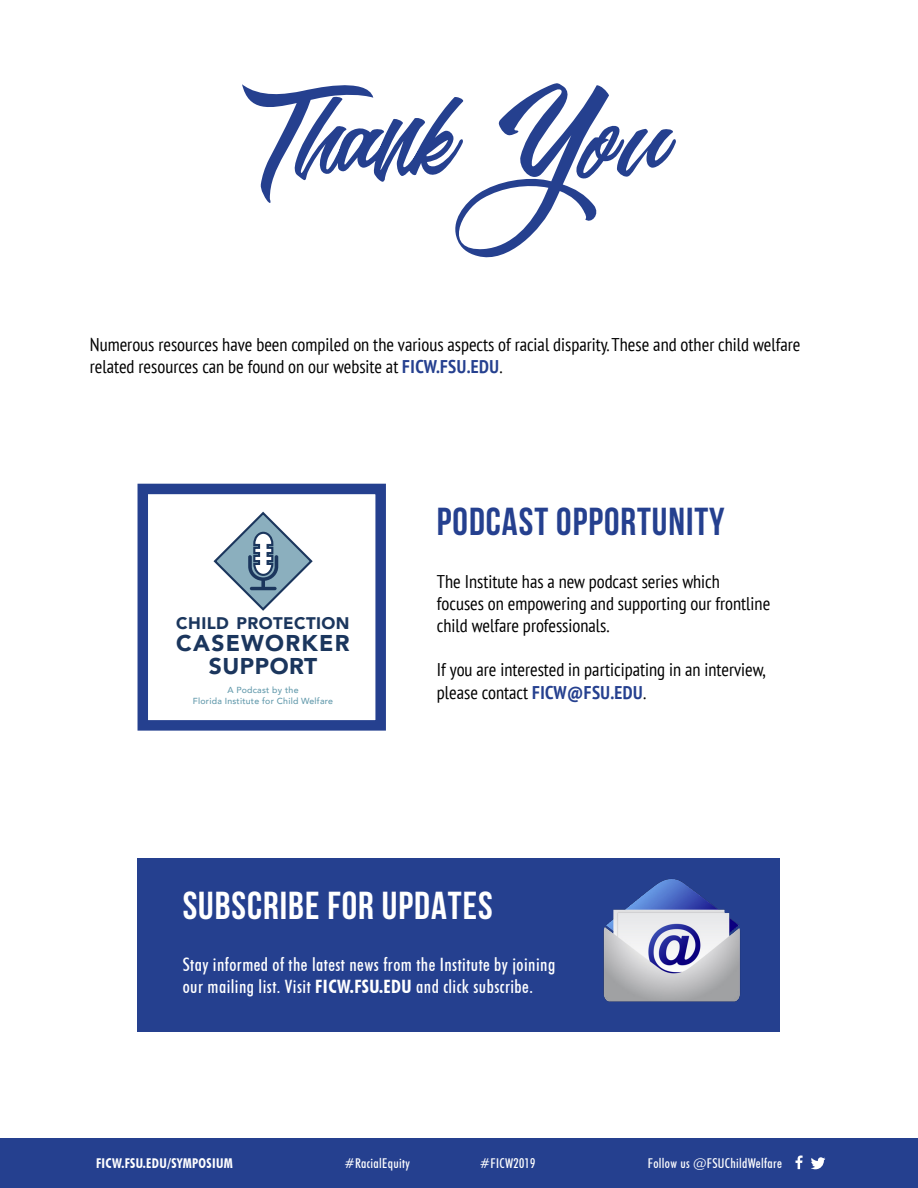
<style>
.page{position:relative;width:918px;height:1188px;background:#fff}
.page>*{position:absolute;margin:0;border:0;box-sizing:border-box;transform-origin:0 0}
.t1{font:700 39px "Bebas Neue";letter-spacing:.025em;color:#fff}
.t2{font:700 39px "Bebas Neue";letter-spacing:.025em;color:#25408f}
.t3{font:900 22.8px/22.5px "Avenir";letter-spacing:.055em;color:#1b365d;text-align:center}
.t4{font:condensed 18.45px/22px "PT Sans";color:#000}
.t5{font:500 condensed 18.45px/22px "Futura BT";letter-spacing:.025em;color:#fff}
.t6{font:900 16.8px "Avenir";letter-spacing:.025em;color:#1b365d}
.t7{font:500 condensed 13.5px "Futura BT";letter-spacing:.025em;color:#fff}
.t8{font:700 condensed 13.5px "Futura BT";letter-spacing:.025em;color:#fff}
.t9{font:500 8.7px/10.5px "Avenir";letter-spacing:.025em;color:#639aac;text-align:center}
.s1{font-weight:700;color:#25408f}
.s2{font-weight:700}
</style>
<div class="page">
<div style="left:0;top:1138px;width:918px;height:50px;background:#25408f"></div>
<svg style="left:811px;top:1157px;width:14px;height:12px"></svg>
<svg style="left:796px;top:1156px;width:7px;height:13px"></svg>
<svg style="left:242px;top:83px;width:434px;height:175px"></svg>
<svg style="left:213px;top:511px;width:100px;height:100px"></svg>
<div style="left:138px;top:484px;width:248px;height:247px;border:10px solid #25408f"></div>
<div style="left:138px;top:858px;width:642px;height:174px;background:#25408f"></div>
<img style="left:603px;top:879px;width:137px;height:123px">
<p class="t4" style="left:90px;top:333px;width:712px">Numerous resources have been compiled on the various aspects of racial disparity. These and other child welfare related resources can be found on our website at <span class="s1">FICW.FSU.EDU</span>.</p>
<p class="t6" style="left:176px;top:609px;width:175px">CHILD PROTECTION</p>
<p class="t3" style="left:176px;top:631px;width:175px">CASEWORKER<br>SUPPORT</p>
<p class="t9" style="left:193px;top:685px;width:141px">A Podcast by the<br>Florida Institute for Child Welfare</p>
<p class="t2" style="left:437px;top:501px;width:289px">PODCAST OPPORTUNITY</p>
<p class="t4" style="left:437px;top:570px;width:335px">The Institute has a new podcast series which focuses on empowering and supporting our frontline child welfare professionals.</p>
<p class="t4" style="left:437px;top:659px;width:330px">If you are interested in participating in an interview, please contact <span class="s1">FICW@FSU.EDU</span>.</p>
<p class="t1" style="left:183px;top:884px;width:311px">SUBSCRIBE FOR UPDATES</p>
<p class="t5" style="left:183px;top:953px;width:374px">Stay informed of the latest news from the Institute by joining our mailing list. Visit <span class="s2">FICW.FSU.EDU</span> and click subscribe.</p>
<p class="t8" style="left:96px;top:1155px;width:138px">FICW.FSU.EDU/SYMPOSIUM</p>
<p class="t7" style="left:344px;top:1155px;width:67px">#RacialEquity</p>
<p class="t7" style="left:480px;top:1155px;width:57px">#FICW2019</p>
<p class="t7" style="left:648px;top:1155px;width:136px">Follow us @FSUChildWelfare</p>
</div>
